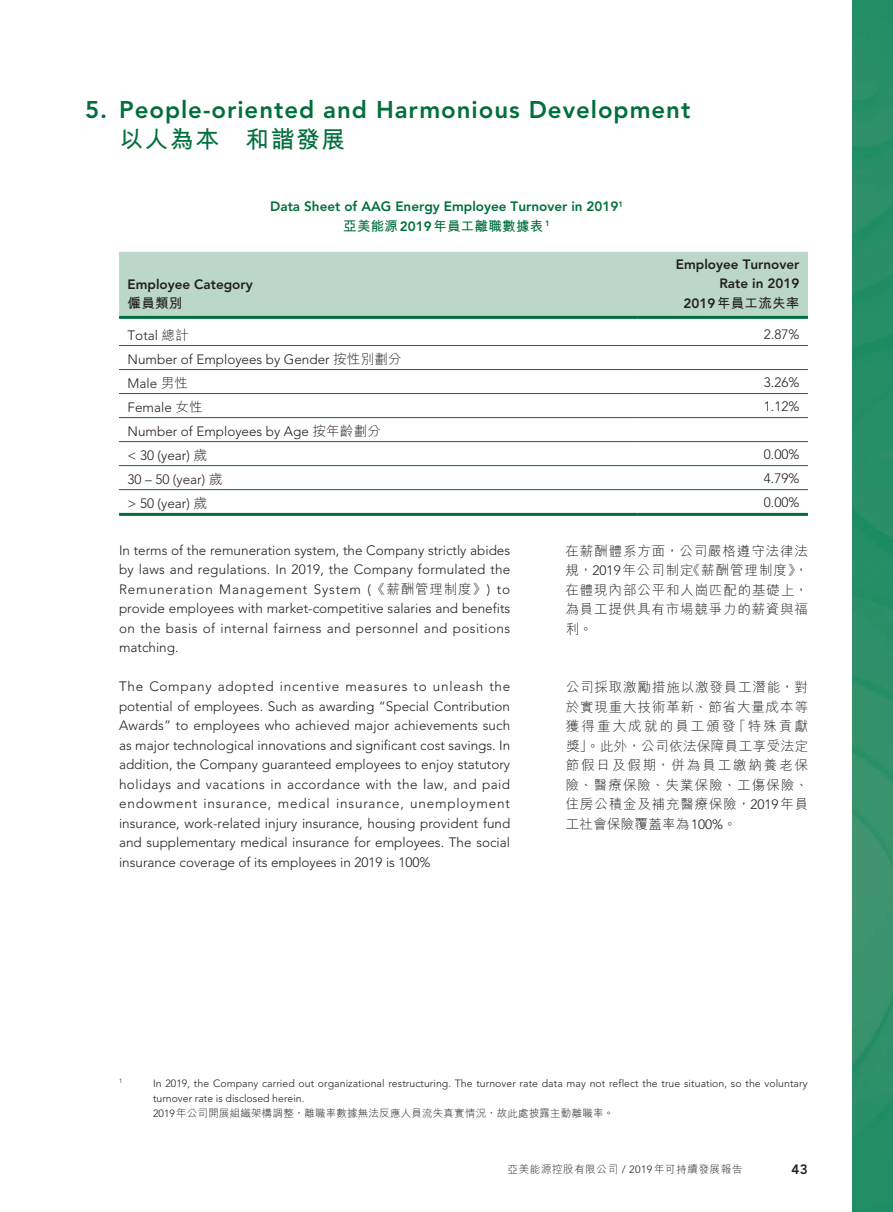
<style>
.page{position:relative;width:893px;height:1212px;background:#fff}
.page>*{position:absolute;margin:0;border:0;box-sizing:border-box;transform-origin:0 0}
.t1{font:800 24px "Avenir LT Std";letter-spacing:.04em;color:#006f3c}
.t2{font:700 24px "M Hei HK";letter-spacing:.06em;color:#006f3c}
.t3{font:300 13.5px/19.5px "Avenir LT Std";color:#231f20}
.t4{font:300 13.5px/19.5px "M Hei HK";letter-spacing:.065em;color:#231f20;text-align:justify}
.t5{font:800 13.5px/19.5px "Avenir LT Std";color:#231f20;text-align:right}
.t6{font:800 13.5px "Avenir LT Std";color:#006f3c}
.t7{font:700 13.5px "M Hei HK";letter-spacing:.02em;color:#006f3c}
.t8{font:700 13.5px "M Hei HK";letter-spacing:.02em;color:#231f20}
.t9{font:300 10.5px/15px "Avenir LT Std";letter-spacing:.005em;color:#231f20}
.t10{font:300 10.5px "M Hei HK";letter-spacing:.02em;color:#231f20}
.t11{font:300 10.5px "M Hei HK";letter-spacing:.06em;color:#231f20}
.t12{font:300 6.15px "Avenir LT Std";color:#231f20}
.s1{font-family:"Avenir LT Std";font-weight:800}
.s2{font-family:"M Hei HK"}
.s3{font-family:"Avenir LT Std"}
</style>
<div class="page">
<img style="left:853px;top:0;width:40px;height:1212px">
<div style="left:119px;top:252px;width:689px;height:64px;background:#bbd7c9"></div>
<hr style="left:119px;top:316px;width:519px;height:3px;background:#006f3c">
<hr style="left:638px;top:316px;width:170px;height:3px;background:#006f3c">
<hr style="left:119px;top:345px;width:519px;height:1px;background:#006f3c">
<hr style="left:638px;top:345px;width:170px;height:1px;background:#006f3c">
<hr style="left:119px;top:369px;width:519px;height:1px;background:#006f3c">
<hr style="left:638px;top:369px;width:170px;height:1px;background:#006f3c">
<hr style="left:119px;top:393px;width:519px;height:1px;background:#006f3c">
<hr style="left:638px;top:393px;width:170px;height:1px;background:#006f3c">
<hr style="left:119px;top:417px;width:519px;height:1px;background:#006f3c">
<hr style="left:638px;top:417px;width:170px;height:1px;background:#006f3c">
<hr style="left:119px;top:441px;width:519px;height:1px;background:#006f3c">
<hr style="left:638px;top:441px;width:170px;height:1px;background:#006f3c">
<hr style="left:119px;top:465px;width:519px;height:1px;background:#006f3c">
<hr style="left:638px;top:465px;width:170px;height:1px;background:#006f3c">
<hr style="left:119px;top:489px;width:519px;height:1px;background:#006f3c">
<hr style="left:638px;top:489px;width:170px;height:1px;background:#006f3c">
<hr style="left:119px;top:513px;width:519px;height:3px;background:#006f3c">
<hr style="left:638px;top:513px;width:170px;height:3px;background:#006f3c">
<h1 class="t1" style="left:85px;top:95px;width:607px">5. People-oriented and Harmonious Development</h1>
<h1 class="t2" style="left:119px;top:121px;width:228px">以人為本 和諧發展</h1>
<p class="t6" style="left:270px;top:198px;width:354px">Data Sheet of AAG Energy Employee Turnover in 2019<sup>1</sup></p>
<p class="t7" style="left:343px;top:216px;width:208px">亞美能源<span class="s1">2019</span>年員工離職數據表 <sup>1</sup></p>
<p class="t5" style="left:128px;top:274px;width:127px">Employee Category</p>
<p class="t8" style="left:128px;top:293px;width:56px">僱員類別</p>
<p class="t5" style="left:676px;top:255px;width:125px">Employee Turnover<br>Rate in 2019</p>
<p class="t8" style="left:683px;top:293px;width:118px"><span class="s1">2019</span>年員工流失率</p>
<p class="t3" style="left:128px;top:325px;width:63px">Total <span class="s2">總計</span></p>
<p class="t3" style="left:764px;top:325px;width:37px">2.87%</p>
<p class="t3" style="left:128px;top:347px;width:276px;line-height:24px">Number of Employees by Gender <span class="s2">按性別劃分<br></span>Male <span class="s2">男性</span></p>
<p class="t3" style="left:764px;top:373px;width:37px">3.26%</p>
<p class="t3" style="left:128px;top:397px;width:77px">Female <span class="s2">女性</span></p>
<p class="t3" style="left:764px;top:397px;width:37px">1.12%</p>
<p class="t3" style="left:128px;top:419px;width:255px;line-height:24px">Number of Employees by Age <span class="s2">按年齡劃分</span>&lt; 30 (year) <span class="s2">歲</span></p>
<p class="t3" style="left:764px;top:445px;width:37px">0.00%</p>
<p class="t3" style="left:128px;top:469px;width:96px">30 – 50 (year) <span class="s2">歲</span></p>
<p class="t3" style="left:764px;top:469px;width:37px">4.79%</p>
<p class="t3" style="left:128px;top:493px;width:81px">&gt; 50 (year) <span class="s2">歲</span></p>
<p class="t3" style="left:764px;top:493px;width:37px">0.00%</p>
<p class="t3" style="left:119px;top:540px;width:393px;text-align:justify">In terms of the remuneration system, the Company strictly abides by laws and regulations. In 2019, the Company formulated the Remuneration Management System (<span class="s2">《薪酬管理制度》</span>) to provide employees with market-competitive salaries and benefits on the basis of internal fairness and personnel and positions matching.</p>
<p class="t3" style="left:119px;top:677px;width:393px;text-align:justify">The Company adopted incentive measures to unleash the potential of employees. Such as awarding “Special Contribution Awards” to employees who achieved major achievements such as major technological innovations and significant cost savings. In addition, the Company guaranteed employees to enjoy statutory holidays and vacations in accordance with the law, and paid endowment insurance, medical insurance, unemployment insurance, work-related injury insurance, housing provident fund and supplementary medical insurance for employees. The social insurance coverage of its employees in 2019 is 100%</p>
<p class="t4" style="left:565px;top:541px;width:244px">在薪酬體系方面，公司嚴格遵守法律法規，<span class="s3">2019</span>年公司制定《薪酬管理制度》，在體現內部公平和人崗匹配的基礎上，為員工提供具有市場競爭力的薪資與福利。</p>
<p class="t4" style="left:566px;top:677px;width:244px">公司採取激勵措施以激發員工潛能，對於實現重大技術革新、節省大量成本等獲得重大成就的員工頒發「特殊貢獻獎」。此外，公司依法保障員工享受法定節假日及假期，併為員工繳納養老保險、醫療保險、失業保險、工傷保險、住房公積金及補充醫療保險，<span class="s3">2019</span>年員工社會保險覆蓋率為<span class="s3">100%</span>。</p>
<p class="t12" style="left:119px;top:1077px;width:5px">1</p>
<p class="t9" style="left:153px;top:1076px;width:656px">In 2019, the Company carried out organizational restructuring. The turnover rate data may not reflect the true situation, so the voluntary turnover rate is disclosed herein.</p>
<p class="t10" style="left:153px;top:1107px;width:463px"><span class="s3">2019</span>年公司開展組織架構調整，離職率數據無法反應人員流失真實情況，故此處披露主動離職率。</p>
<p class="t11" style="left:508px;top:1164px;width:236px">亞美能源控股有限公司 <span class="s3">/ 2019</span>年可持續發展報告</p>
<p class="t5" style="left:791px;top:1159px;width:18px">43</p>
</div>
